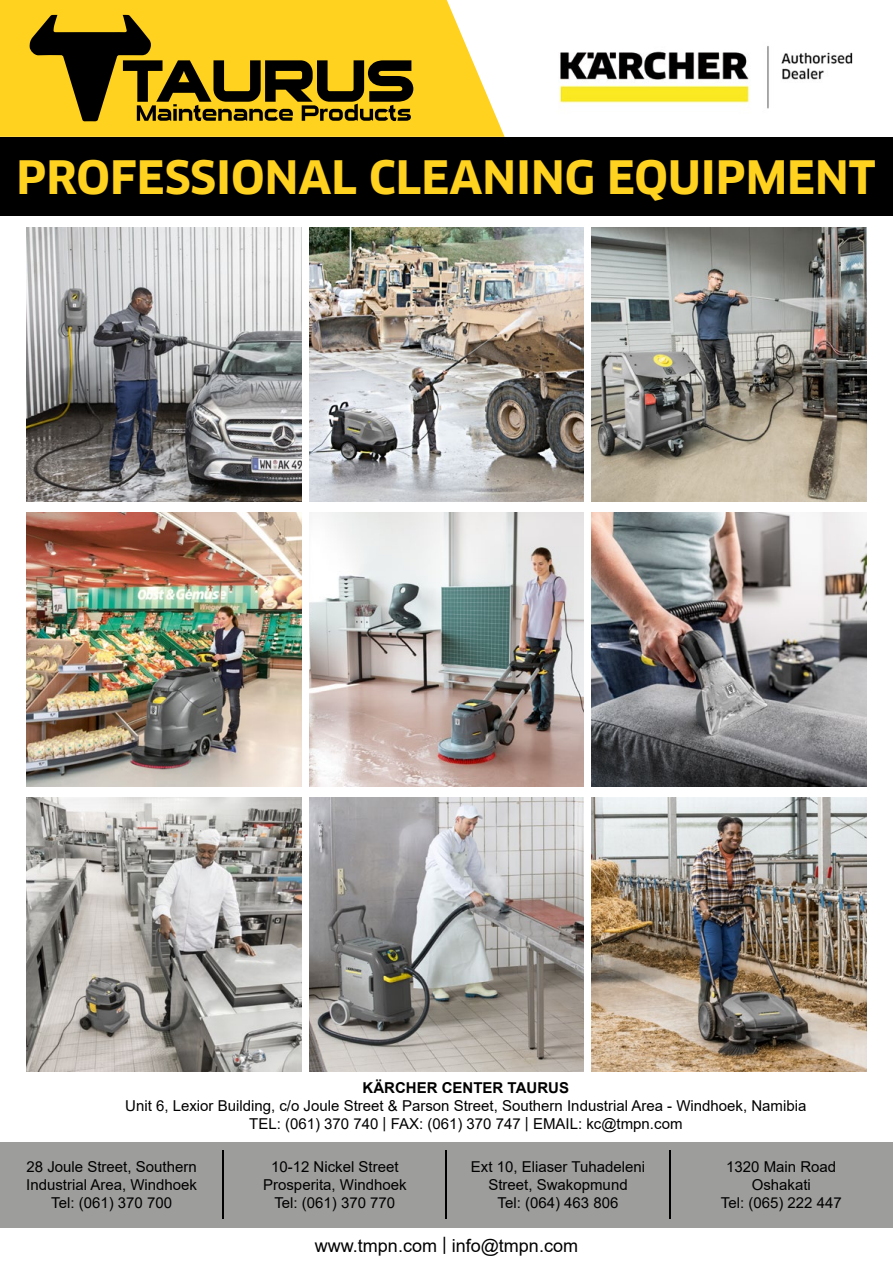
<style>
.page{position:relative;width:893px;height:1263px;background:#fff}
.page>*{position:absolute;margin:0;border:0;box-sizing:border-box;transform-origin:0 0}
.t1{font:700 45px "Clan OT";color:#ffd220}
.t2{font:18px "Arial";color:#000}
.t3{font:15px/18px "Arial";color:#000;text-align:center}
.t4{font:700 15px "Arial";color:#000}
</style>
<div class="page">
<div style="left:0;top:137px;width:893px;height:79px;background:#000"></div>
<svg style="left:0;top:0;width:505px;height:137px;background:#fed840"></svg>
<img style="left:559px;top:46px;width:294px;height:63px">
<div style="left:0;top:1142px;width:893px;height:86px;background:#9d9d9c"></div>
<svg style="left:29px;top:15px;width:384px;height:106px;background:#a68914"></svg>
<img style="left:27px;top:227px;width:274px;height:275px">
<img style="left:27px;top:512px;width:274px;height:275px">
<img style="left:27px;top:797px;width:274px;height:274px">
<img style="left:309px;top:227px;width:275px;height:275px">
<img style="left:309px;top:512px;width:275px;height:275px">
<img style="left:309px;top:797px;width:275px;height:274px">
<img style="left:592px;top:227px;width:274px;height:275px">
<img style="left:592px;top:512px;width:274px;height:275px">
<img style="left:592px;top:797px;width:274px;height:274px">
<hr style="left:223px;top:1150px;width:1px;height:69px;background:#000">
<hr style="left:446px;top:1150px;width:1px;height:69px;background:#000">
<hr style="left:669px;top:1150px;width:1px;height:69px;background:#000">
<h1 class="t1" style="left:17px;top:151px;width:860px">PROFESSIONAL CLEANING EQUIPMENT</h1>
<p class="t4" style="left:363px;top:1077px;width:208px">KÄRCHER CENTER TAURUS</p>
<p class="t3" style="left:125px;top:1097px;width:683px">Unit 6, Lexior Building, c/o Joule Street &amp; Parson Street, Southern Industrial Area - Windhoek, Namibia<br>TEL: (061) 370 740 | FAX: (061) 370 747 | EMAIL: kc@tmpn.com</p>
<p class="t3" style="left:721px;top:1158px;width:122px">1320 Main Road<br>Oshakati<br>Tel: (065) 222 447</p>
<p class="t3" style="left:26px;top:1158px;width:172px">28 Joule Street, Southern<br>Industrial Area, Windhoek<br>Tel: (061) 370 700</p>
<p class="t3" style="left:263px;top:1158px;width:145px">10-12 Nickel Street<br>Prosperita, Windhoek<br>Tel: (061) 370 770</p>
<p class="t3" style="left:471px;top:1158px;width:176px">Ext 10, Eliaser Tuhadeleni<br>Street, Swakopmund<br>Tel: (064) 463 806</p>
<p class="t2" style="left:315px;top:1233px;width:265px">www.tmpn.com | info@tmpn.com</p>
</div>
